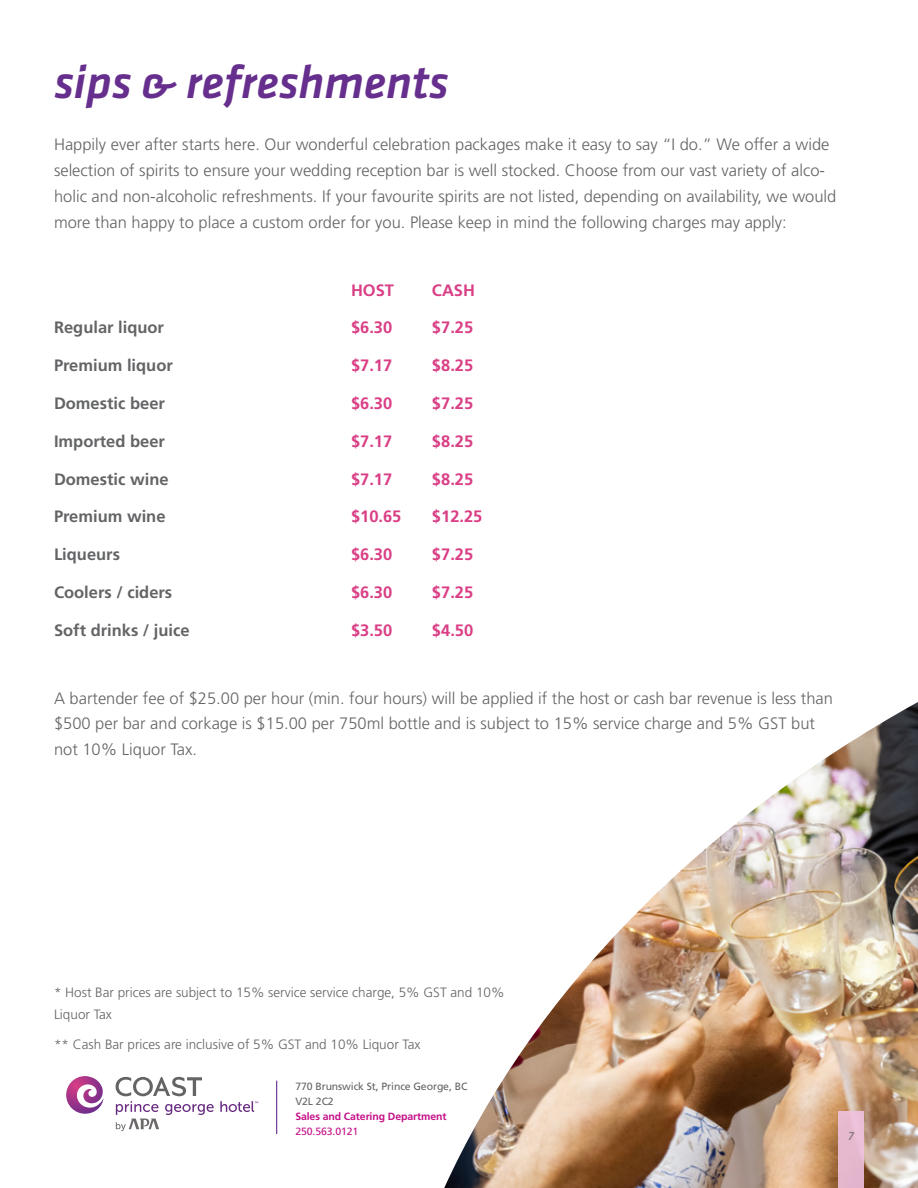
<style>
.page{position:relative;width:918px;height:1188px;background:#fff}
.page>*{position:absolute;margin:0;border:0;box-sizing:border-box;transform-origin:0 0}
.t1{font:italic 500 48px "Klavika";color:#662e8d}
.t2{font:300 16.5px/25.8px "Frutiger LT Std";color:#636466}
.t3{font:700 16.5px "Frutiger LT Std";color:#636466}
.t4{font:700 16.5px "Frutiger LT Std";color:#da3e85}
.t5{font:300 13.5px/22.8px "Frutiger LT Std";color:#636466}
.t6{font:italic 12px "Klavika";color:#636466}
.t7{font:10.5px/15px "Frutiger LT Std";letter-spacing:-.01em;color:#636466}
.t8{font:700 10.5px "Frutiger LT Std";letter-spacing:-.01em;color:#c51088}
.t9{font:10.5px "Frutiger LT Std";letter-spacing:-.01em;color:#c51088}
</style>
<div class="page">
<hr style="left:276px;top:1081px;width:1px;height:53px;background:#662e8d">
<img style="left:444px;top:702px;width:474px;height:486px">
<svg style="left:220px;top:1101px;width:38px;height:11px"></svg>
<svg style="left:66px;top:1076px;width:38px;height:38px"></svg>
<svg style="left:116px;top:1077px;width:98px;height:54px"></svg>
<div style="left:838px;top:1112px;width:26px;height:76px;background:#e7b9cf"></div>
<h1 class="t1" style="left:54px;top:56px;width:396px">sips &amp; refreshments</h1>
<p class="t2" style="left:54px;top:132px;width:784px">Happily ever after starts here. Our wonderful celebration packages make it easy to say “I do.” We offer a wide selection of spirits to ensure your wedding reception bar is well stocked. Choose from our vast variety of alco&shy;holic and non-alcoholic refreshments. If your favourite spirits are not listed, depending on availability, we would more than happy to place a custom order for you. Please keep in mind the following charges may apply:</p>
<p class="t4" style="left:351px;top:280px;width:45px">HOST</p>
<p class="t4" style="left:432px;top:280px;width:45px">CASH</p>
<p class="t3" style="left:54px;top:318px;width:112px">Regular liquor</p>
<p class="t4" style="left:351px;top:318px;width:43px">$6.30</p>
<p class="t4" style="left:432px;top:318px;width:43px">$7.25</p>
<p class="t3" style="left:54px;top:356px;width:120px">Premium liquor</p>
<p class="t4" style="left:351px;top:356px;width:43px">$7.17</p>
<p class="t4" style="left:432px;top:356px;width:43px">$8.25</p>
<p class="t3" style="left:54px;top:394px;width:112px">Domestic beer</p>
<p class="t4" style="left:351px;top:394px;width:43px">$6.30</p>
<p class="t4" style="left:432px;top:394px;width:43px">$7.25</p>
<p class="t3" style="left:54px;top:431px;width:112px">Imported beer</p>
<p class="t4" style="left:351px;top:431px;width:43px">$7.17</p>
<p class="t4" style="left:432px;top:431px;width:43px">$8.25</p>
<p class="t3" style="left:54px;top:469px;width:116px">Domestic wine</p>
<p class="t4" style="left:351px;top:469px;width:43px">$7.17</p>
<p class="t4" style="left:432px;top:469px;width:43px">$8.25</p>
<p class="t3" style="left:54px;top:507px;width:113px">Premium wine</p>
<p class="t4" style="left:351px;top:507px;width:52px">$10.65</p>
<p class="t4" style="left:432px;top:507px;width:52px">$12.25</p>
<p class="t3" style="left:54px;top:545px;width:67px">Liqueurs</p>
<p class="t4" style="left:351px;top:545px;width:43px">$6.30</p>
<p class="t4" style="left:432px;top:545px;width:43px">$7.25</p>
<p class="t3" style="left:54px;top:583px;width:120px">Coolers / ciders</p>
<p class="t4" style="left:351px;top:583px;width:43px">$6.30</p>
<p class="t4" style="left:432px;top:583px;width:43px">$7.25</p>
<p class="t3" style="left:54px;top:620px;width:137px">Soft drinks / juice</p>
<p class="t4" style="left:351px;top:620px;width:43px">$3.50</p>
<p class="t4" style="left:432px;top:620px;width:43px">$4.50</p>
<p class="t2" style="left:54px;top:685px;width:781px">A bartender fee of $25.00 per hour (min. four hours) will be applied if the host or cash bar revenue is less than $500 per bar and corkage is $15.00 per 750ml bottle and is subject to 15% service charge and 5% GST but not 10% Liquor Tax.</p>
<p class="t5" style="left:54px;top:981px;width:452px">* Host Bar prices are subject to 15% service service charge, 5% GST and 10%<br>Liquor Tax</p>
<p class="t5" style="left:54px;top:1033px;width:368px">** Cash Bar prices are inclusive of 5% GST and 10% Liquor Tax</p>
<p class="t7" style="left:295px;top:1079px;width:174px">770 Brunswick St, Prince George, BC<br>V2L 2C2</p>
<p class="t8" style="left:295px;top:1110px;width:153px">Sales and Catering Department</p>
<p class="t9" style="left:295px;top:1125px;width:65px">250.563.0121</p>
<p class="t6" style="left:848px;top:1129px;width:7px">7</p>
</div>
